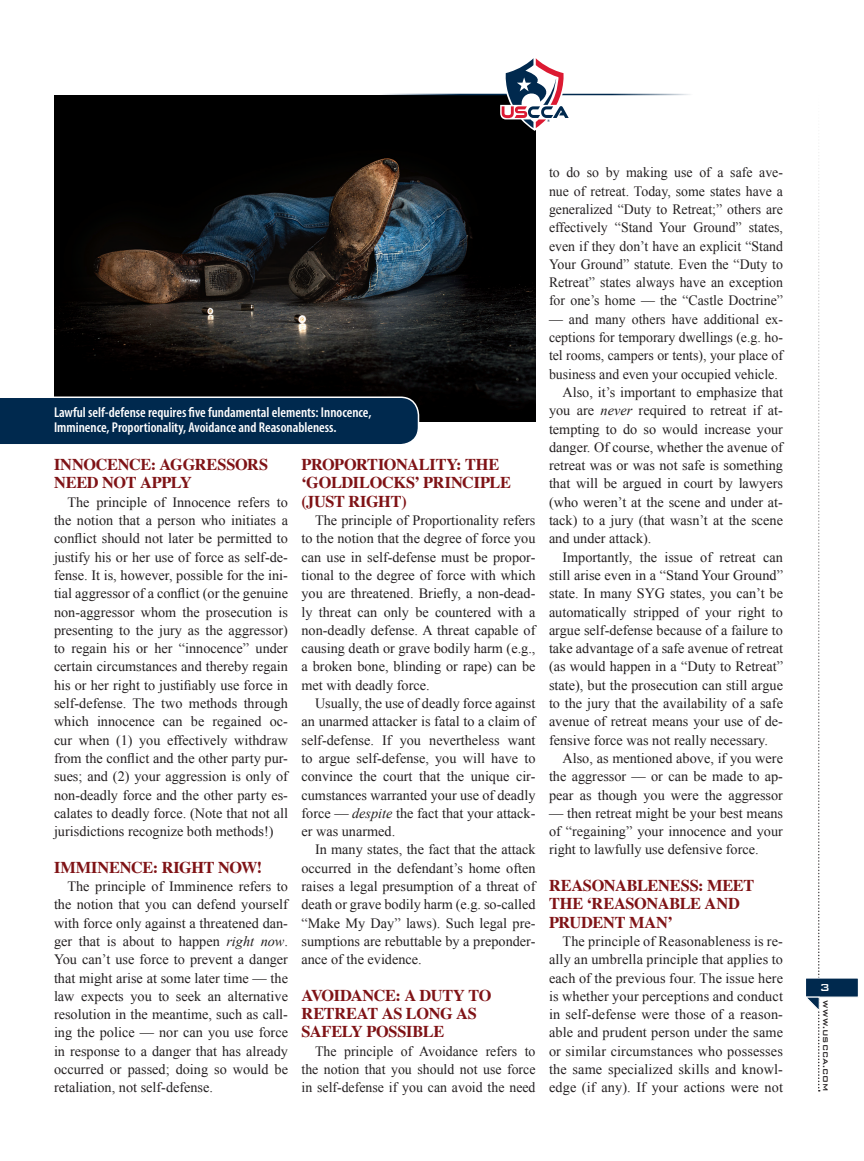
<style>
.page{position:relative;width:864px;height:1161px;background:#fff}
.page>*{position:absolute;margin:0;border:0;box-sizing:border-box;transform-origin:0 0}
.HEADERBODY{font:700 16.5px/18.3px "Times";letter-spacing:-.02em;color:#7f1316}
.NEWBODYTIMES{font:14.25px/18.3px "Times New Roman";color:#231f20;text-align:justify}
.NEWBODYTIMES-2{font:600 condensed 14.25px/15px "Myriad Pro";color:#fff}
.t1{font:500 13.5px "Bank Gothic BT";color:#fff}
.t2{font:500 9px "Bank Gothic BT";letter-spacing:-.01em;color:#231f20}
.s1{font-style:italic}
</style>
<div class="page">
<img style="left:54px;top:95px;width:482px;height:326px">
<div style="left:805px;top:977px;width:54px;height:21px;background:#00294e;border:1px solid #fff"></div>
<svg style="left:805px;top:146px;width:15px;height:946px"></svg>
<hr style="left:375px;top:94px;width:161px;height:1px;background:#00294e">
<hr style="left:536px;top:94px;width:161px;height:1px;background:#00294e">
<svg style="left:500px;top:58px;width:71px;height:73px"></svg>
<div style="left:0;top:397px;width:419px;height:47px;background:#00294e"></div>
<p class="NEWBODYTIMES-2" style="left:54px;top:405px;width:319px">Lawful self-defense requires five fundamental elements: Innocence,<br>Imminence, Proportionality, Avoidance and Reasonableness.</p>
<p class="HEADERBODY" style="left:54px;top:454px;width:216px">INNOCENCE: AGGRESSORS<br>NEED NOT APPLY</p>
<p class="NEWBODYTIMES" style="left:54px;top:493px;width:236px;text-indent:14px">The principle of Innocence refers to the notion that a person who initiates a conflict should not later be permitted to justify his or her use of force as self-de&shy;fense. It is, however, possible for the ini&shy;tial aggressor of a conflict (or the genuine non-aggressor whom the prosecution is presenting to the jury as the aggressor) to regain his or her “innocence” under certain circumstances and thereby regain his or her right to justifiably use force in self-defense. The two methods through which innocence can be regained oc&shy;cur when (1) you effectively withdraw from the conflict and the other party pur&shy;sues; and (2) your aggression is only of non-deadly force and the other party es&shy;calates to deadly force. (Note that not all jurisdictions recognize both methods!)</p>
<p class="HEADERBODY" style="left:54px;top:856px;width:210px">IMMINENCE: RIGHT NOW!</p>
<p class="NEWBODYTIMES" style="left:54px;top:877px;width:236px;text-indent:14px">The principle of Imminence refers to the notion that you can defend yourself with force only against a threatened dan&shy;ger that is about to happen <span class="s1">right now</span>.<br>You can’t use force to prevent a danger that might arise at some later time — the law expects you to seek an alternative resolution in the meantime, such as call&shy;ing the police — nor can you use force in response to a danger that has already occurred or passed; doing so would be retaliation, not self-defense.</p>
<p class="HEADERBODY" style="left:302px;top:454px;width:211px">PROPORTIONALITY: THE ‘GOLDILOCKS’ PRINCIPLE (JUST RIGHT)</p>
<p class="NEWBODYTIMES" style="left:302px;top:511px;width:236px;text-indent:14px">The principle of Proportionality refers to the notion that the degree of force you can use in self-defense must be propor&shy;tional to the degree of force with which you are threatened. Briefly, a non-dead&shy;ly threat can only be countered with a non-deadly defense. A threat capable of causing death or grave bodily harm (e.g., a broken bone, blinding or rape) can be met with deadly force.</p>
<p class="NEWBODYTIMES" style="left:302px;top:694px;width:236px;text-indent:14px">Usually, the use of deadly force against an unarmed attacker is fatal to a claim of self-defense. If you nevertheless want to argue self-defense, you will have to convince the court that the unique cir&shy;cumstances warranted your use of deadly force — <span class="s1">despite</span> the fact that your attack&shy;er was unarmed.</p>
<p class="NEWBODYTIMES" style="left:302px;top:840px;width:236px;text-indent:14px">In many states, the fact that the attack occurred in the defendant’s home often raises a legal presumption of a threat of death or grave bodily harm (e.g. so-called “Make My Day” laws). Such legal pre&shy;sumptions are rebuttable by a preponder&shy;ance of the evidence.</p>
<p class="HEADERBODY" style="left:302px;top:984px;width:192px">AVOIDANCE: A DUTY TO<br>RETREAT AS LONG AS<br>SAFELY POSSIBLE</p>
<p class="NEWBODYTIMES" style="left:302px;top:1042px;width:236px;text-indent:14px">The principle of Avoidance refers to the notion that you should not use force in self-defense if you can avoid the need</p>
<p class="NEWBODYTIMES" style="left:549px;top:163px;width:236px">to do so by making use of a safe ave&shy;nue of retreat. Today, some states have a generalized “Duty to Retreat;” others are effectively “Stand Your Ground” states, even if they don’t have an explicit “Stand Your Ground” statute. Even the “Duty to Retreat” states always have an exception for one’s home — the “Castle Doctrine”</p>
<p class="NEWBODYTIMES" style="left:549px;top:310px;width:236px">— and many others have additional ex&shy;ceptions for temporary dwellings (e.g. ho&shy;tel rooms, campers or tents), your place of business and even your occupied vehicle.</p>
<p class="NEWBODYTIMES" style="left:549px;top:383px;width:236px;text-indent:14px">Also, it’s important to emphasize that you are <span class="s1">never</span> required to retreat if at&shy;tempting to do so would increase your danger. Of course, whether the avenue of retreat was or was not safe is something that will be argued in court by lawyers (who weren’t at the scene and under at&shy;tack) to a jury (that wasn’t at the scene and under attack).</p>
<p class="NEWBODYTIMES" style="left:549px;top:547px;width:236px;text-indent:14px">Importantly, the issue of retreat can still arise even in a “Stand Your Ground” state. In many SYG states, you can’t be automatically stripped of your right to argue self-defense because of a failure to take advantage of a safe avenue of retreat (as would happen in a “Duty to Retreat” state), but the prosecution can still argue to the jury that the availability of a safe avenue of retreat means your use of de&shy;fensive force was not really necessary.</p>
<p class="NEWBODYTIMES" style="left:549px;top:749px;width:236px;text-indent:14px">Also, as mentioned above, if you were the aggressor — or can be made to ap&shy;pear as though you were the aggressor</p>
<p class="NEWBODYTIMES" style="left:549px;top:804px;width:236px">— then retreat might be your best means of “regaining” your innocence and your right to lawfully use defensive force.</p>
<p class="HEADERBODY" style="left:549px;top:875px;width:207px">REASONABLENESS: MEET<br>THE ‘REASONABLE AND<br>PRUDENT MAN’</p>
<p class="NEWBODYTIMES" style="left:549px;top:932px;width:236px;text-indent:14px">The principle of Reasonableness is re&shy;ally an umbrella principle that applies to each of the previous four. The issue here is whether your perceptions and conduct in self-defense were those of a reason&shy;able and prudent person under the same or similar circumstances who possesses the same specialized skills and knowl&shy;edge (if any). If your actions were not</p>
<p class="t1" style="left:820px;top:981px;width:12px">3</p>
<p class="t2" style="left:831px;top:1000px;width:93px;rotate:90deg">WWW.USCCA.COM</p>
</div>
